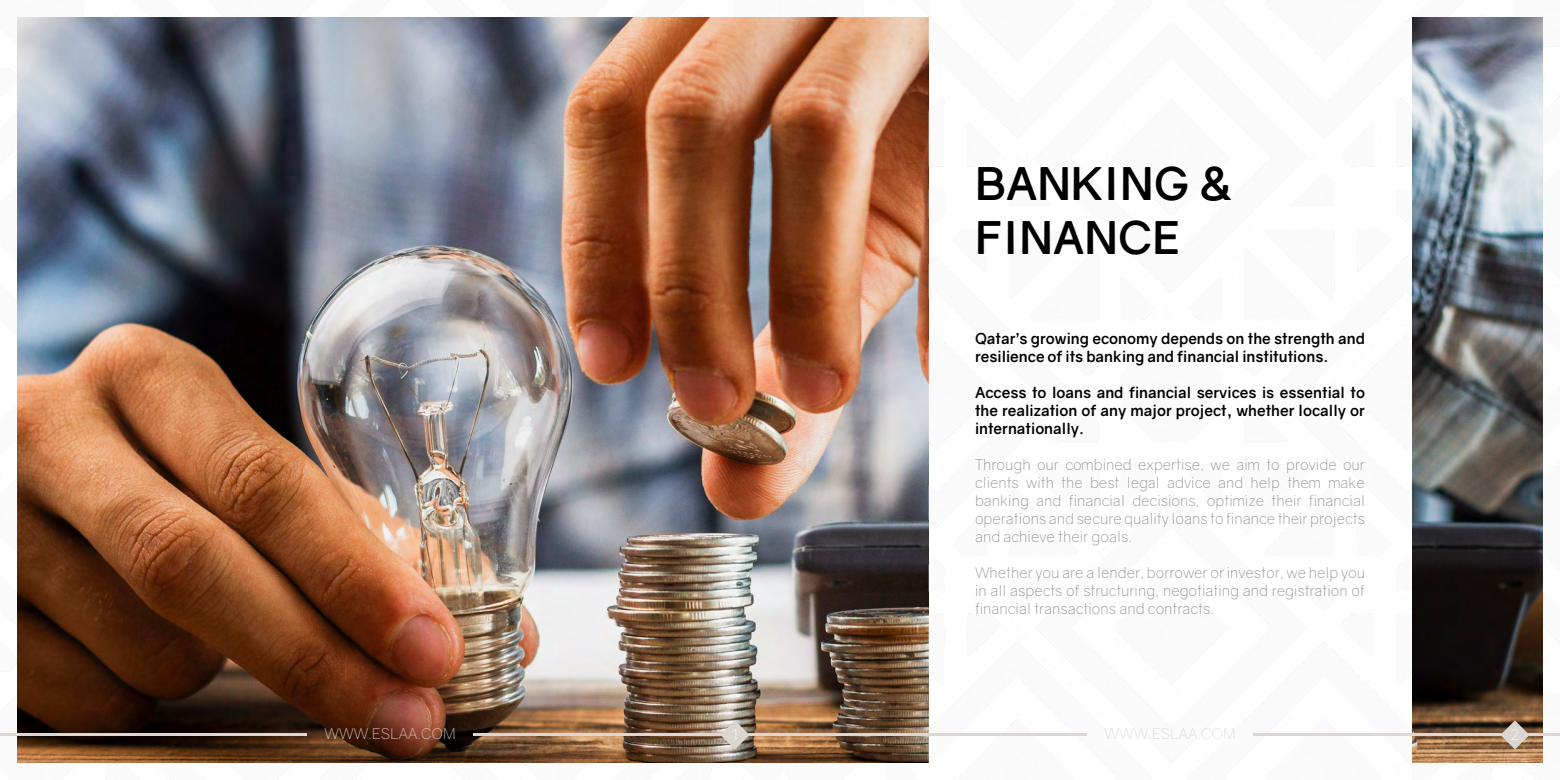
<style>
.page{position:relative;width:1560px;height:780px;background:#fff}
.page>*{position:absolute;margin:0;border:0;box-sizing:border-box;transform-origin:0 0}
.t1{font:700 45px/54px "Gravity";color:#000}
.t2{font:300 15px/18px "Gravity";color:#898989;text-align:justify}
.t3{font:700 15px/18px "Gravity";color:#000}
.t4{font:300 15px "Gravity";letter-spacing:.01em;color:#ded5cf}
.t5{font:300 15px "Gravity";color:#fff}
</style>
<div class="page">
<img style="left:18px;top:18px;width:1523px;height:744px">
<img style="left:928px;top:0;width:482px;height:780px">
<hr style="left:0;top:733px;width:306px;height:3px;background:#ded6d0">
<hr style="left:473px;top:733px;width:307px;height:3px;background:#ded6d0">
<svg style="left:720px;top:720px;width:29px;height:29px"></svg>
<hr style="left:780px;top:733px;width:306px;height:3px;background:#ded6d0">
<hr style="left:1253px;top:733px;width:306px;height:3px;background:#ded6d0">
<svg style="left:1500px;top:720px;width:29px;height:29px"></svg>
<h1 class="t1" style="left:974px;top:157px;width:260px">BANKING &amp;<br>FINANCE</h1>
<p class="t3" style="left:974px;top:329px;width:391px">Qatar’s growing economy depends on the strength and resilience of its banking and financial institutions.</p>
<p class="t3" style="left:974px;top:383px;width:391px;text-align:justify">Access to loans and financial services is essential to the realization of any major project, whether locally or internationally.</p>
<p class="t2" style="left:974px;top:455px;width:391px">Through our combined expertise, we aim to provide our clients with the best legal advice and help them make banking and financial decisions, optimize their financial operations and secure quality loans to finance their projects and achieve their goals.</p>
<p class="t2" style="left:974px;top:563px;width:391px">Whether you are a lender, borrower or investor, we help you in all aspects of structuring, negotiating and registration of financial transactions and contracts.</p>
<p class="t4" style="left:324px;top:725px;width:133px">WWW.ESLAA.COM</p>
<p class="t4" style="left:1104px;top:725px;width:133px">WWW.ESLAA.COM</p>
<p class="t5" style="left:1510px;top:726px;width:10px">2</p>
</div>
